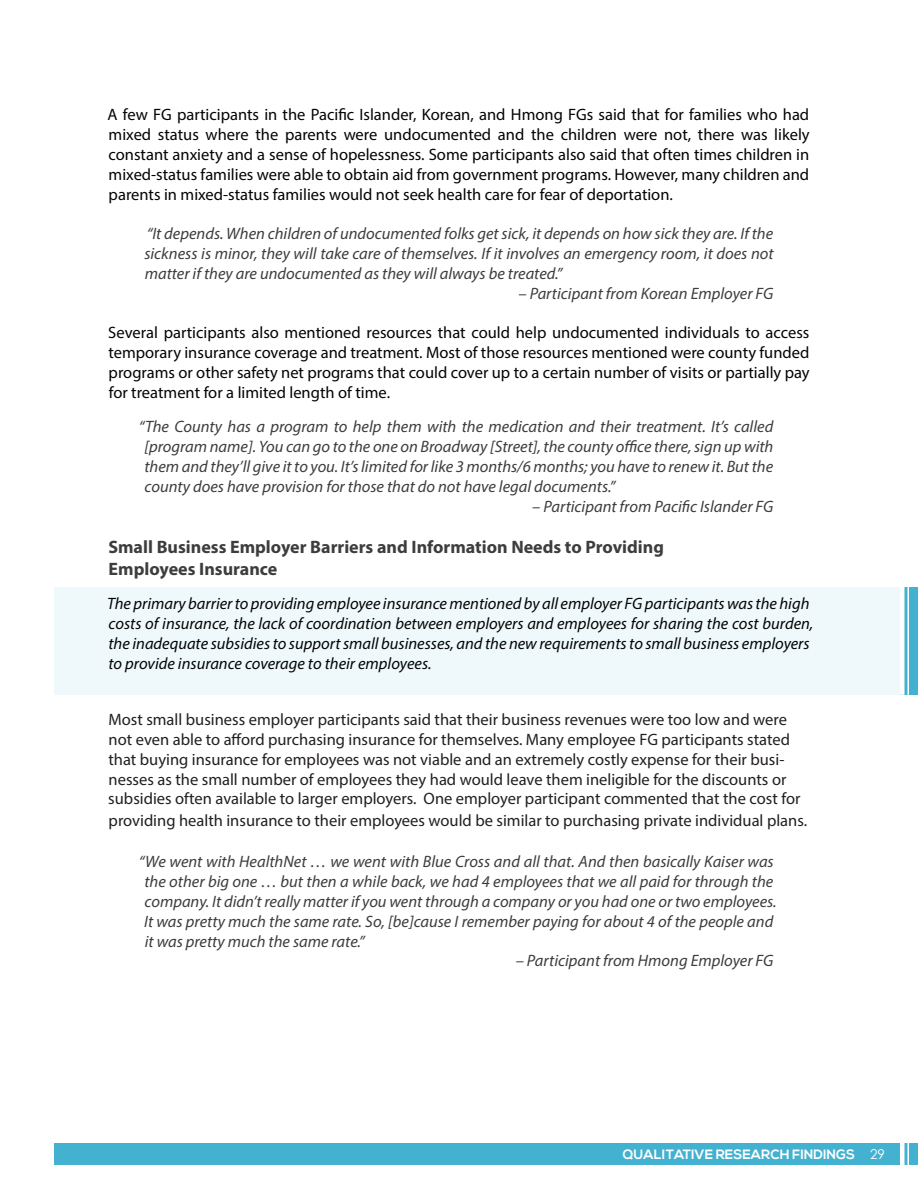
<style>
.page{position:relative;width:918px;height:1188px;background:#fff}
.page>*{position:absolute;margin:0;border:0;box-sizing:border-box;transform-origin:0 0}
.t1{font:700 18px/21.6px "Myriad Pro";color:#3d3d3d}
.t2{font:italic 16.5px/19.8px "Myriad Pro";color:#3d3d3d;text-align:justify}
.t3{font:16.5px/19.8px "Myriad Pro";color:#040503;text-align:justify}
.t4{font:16.5px/19.8px "Myriad Pro";color:#231f20}
.t5{font:italic 16.5px/19.8px "Myriad Pro";color:#040503}
.t6{font:700 13.5px "Nexa";color:#fff}
.t7{font:13.5px "Century Gothic";color:#fff}
</style>
<div class="page">
<div style="left:55px;top:1143px;width:863px;height:22px;background:#43b2d0"></div>
<hr style="left:907px;top:1142px;width:2px;height:24px;background:#fff">
<hr style="left:900px;top:1142px;width:4px;height:24px;background:#fff">
<div style="left:55px;top:587px;width:845px;height:108px;background:#eff9fc"></div>
<div style="left:900px;top:587px;width:18px;height:108px;background:#43b2d0"></div>
<hr style="left:907px;top:587px;width:2px;height:108px;background:#fff">
<hr style="left:900px;top:587px;width:4px;height:108px;background:#fff">
<p class="t3" style="left:107px;top:105px;width:704px">A few FG participants in the Pacific Islander, Korean, and Hmong FGs said that for families who had mixed status where the parents were undocumented and the children were not, there was likely constant anxiety and a sense of hopelessness. Some participants also said that often times children in mixed-status families were able to obtain aid from government programs. However, many children and parents in mixed-status families would not seek health care for fear of deportation.</p>
<p class="t2" style="left:144px;top:223px;width:631px">“It depends. When children of undocumented folks get sick, it depends on how sick they are. If the sickness is minor, they will take care of themselves. If it involves an emergency room, it does not matter if they are undocumented as they will always be treated.”</p>
<p class="t2" style="left:518px;top:283px;width:257px">– Participant from Korean Employer FG</p>
<p class="t3" style="left:108px;top:322px;width:703px">Several participants also mentioned resources that could help undocumented individuals to access temporary insurance coverage and treatment. Most of those resources mentioned were county funded programs or other safety net programs that could cover up to a certain number of visits or partially pay for treatment for a limited length of time.</p>
<p class="t2" style="left:144px;top:417px;width:631px;text-indent:-6px">“The County has a program to help them with the medication and their treatment. It’s called [program name]. You can go to the one on Broadway [Street], the county office there, sign up with them and they’ll give it to you. It’s limited for like 3 months/6 months; you have to renew it. But the county does have provision for those that do not have legal documents.”</p>
<p class="t2" style="left:532px;top:496px;width:243px">– Participant from Pacific Islander FG</p>
<p class="t1" style="left:108px;top:536px;width:557px">Small Business Employer Barriers and Information Needs to Providing<br>Employees Insurance</p>
<p class="t5" style="left:107px;top:594px;width:708px">The primary barrier to providing employee insurance mentioned by all employer FG participants was the high costs of insurance, the lack of coordination between employers and employees for sharing the cost burden, the inadequate subsidies to support small businesses, and the new requirements to small business employers to provide insurance coverage to their employees.</p>
<p class="t4" style="left:108px;top:709px;width:694px">Most small business employer participants said that their business revenues were too low and were not even able to afford purchasing insurance for themselves. Many employee FG participants stated that buying insurance for employees was not viable and an extremely costly expense for their busi&shy;nesses as the small number of employees they had would leave them ineligible for the discounts or subsidies often available to larger employers. One employer participant commented that the cost for</p>
<p class="t4" style="left:109px;top:810px;width:700px">providing health insurance to their employees would be similar to purchasing private individual plans.</p>
<p class="t2" style="left:144px;top:852px;width:634px;text-align:left;text-indent:-5px">“We went with HealthNet … we went with Blue Cross and all that. And then basically Kaiser was the other big one … but then a while back, we had 4 employees that we all paid for through the company. It didn’t really matter if you went through a company or you had one or two employees.<br>It was pretty much the same rate. So, [be]cause I remember paying for about 4 of the people and it was pretty much the same rate.”</p>
<p class="t2" style="left:516px;top:951px;width:259px">– Participant from Hmong Employer FG</p>
<p class="t6" style="left:623px;top:1146px;width:47px">QUALITATIV</p>
<p class="t6" style="left:705px;top:1146px;width:142px">E RESEARCH FI NDINGS</p>
<p class="t7" style="left:870px;top:1145px;width:16px">29</p>
</div>
